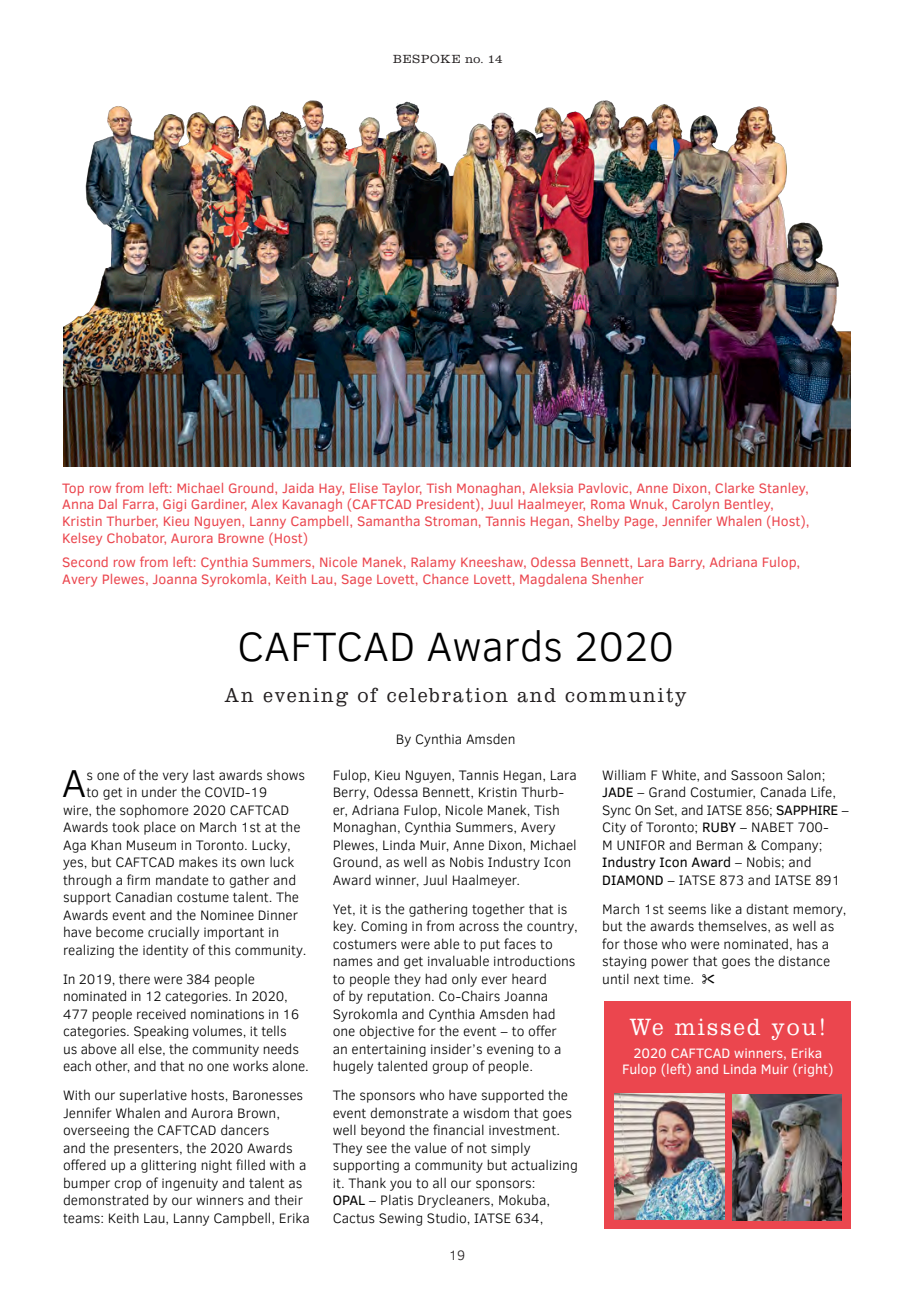
<style>
.page{position:relative;width:914px;height:1292px;background:#fff}
.page>*{position:absolute;margin:0;border:0;box-sizing:border-box;transform-origin:0 0}
.Headline{font:300 42px "Clear Sans";color:#000}
.Body_A{font:300 39.9px "Clear Sans";color:#000}
.Title_subhead{font:300 24.5px "Clarendon";letter-spacing:.1em;color:#fff;scale:.9 1}
.Title_subhead-2{font:300 21px "Clarendon";letter-spacing:.1em;color:#231f20;scale:.9 1}
.Body_A-2{font:300 14px/17.5px "Clear Sans";color:#000}
.Photo_caption{font:14px/16.6px "Clear Sans";color:#eb464e}
.Title_subhead-3{font:14px/16.6px "Clear Sans";color:#fff;text-align:center}
.t1{font:300 14px "Clear Sans";color:#231f20}
.t2{font:300 12.25px "Clarendon";letter-spacing:.075em;color:#231f20}
.s1{font-weight:400}
</style>
<div class="page">
<img style="left:63px;top:100px;width:787px;height:367px">
<div style="left:604px;top:1001px;width:246px;height:227px;background:#eb464e"></div>
<img style="left:614px;top:1093px;width:110px;height:126px">
<img style="left:732px;top:1094px;width:109px;height:126px">
<p class="t2" style="left:393px;top:52px;width:111px">BESPOKE no. 14</p>
<p class="Photo_caption" style="left:62px;top:479px;width:749px">Top row from left: Michael Ground, Jaida Hay, Elise Taylor, Tish Monaghan, Aleksia Pavlovic, Anne Dixon, Clarke Stanley, Anna Dal Farra, Gigi Gardiner, Alex Kavanagh (CAFTCAD President), Juul Haalmeyer, Roma Wnuk, Carolyn Bentley, Kristin Thurber, Kieu Nguyen, Lanny Campbell, Samantha Stroman, Tannis Hegan, Shelby Page, Jennifer Whalen (Host), Kelsey Chobator, Aurora Browne (Host)</p>
<p class="Photo_caption" style="left:62px;top:554px;width:739px">Second row from left: Cynthia Summers, Nicole Manek, Ralamy Kneeshaw, Odessa Bennett, Lara Barry, Adriana Fulop,<br>Avery Plewes, Joanna Syrokomla, Keith Lau, Sage Lovett, Chance Lovett, Magdalena Shenher</p>
<p class="Headline" style="left:237px;top:619px;width:438px">CAFTCAD Awards 2020</p>
<p class="Title_subhead-2" style="left:225px;top:683px;width:515px">An evening of celebration and community</p>
<p class="Body_A-2" style="left:396px;top:730px;width:121px">By Cynthia Amsden</p>
<p class="Body_A" style="left:62px;top:757px;width:26px">A</p>
<p class="Body_A-2" style="left:86px;top:766px;width:220px">s one of the very last awards shows</p>
<p class="Body_A-2" style="left:86px;top:783px;width:182px">to get in under the COVID-19</p>
<p class="Body_A-2" style="left:63px;top:801px;width:228px">wire, the sophomore 2020 CAFTCAD</p>
<p class="Body_A-2" style="left:63px;top:818px;width:239px">Awards took place on March 1st at the</p>
<p class="Body_A-2" style="left:63px;top:836px;width:229px">Aga Khan Museum in Toronto. Lucky,</p>
<p class="Body_A-2" style="left:63px;top:853px;width:233px">yes, but CAFTCAD makes its own luck</p>
<p class="Body_A-2" style="left:63px;top:871px;width:235px">through a firm mandate to gather and</p>
<p class="Body_A-2" style="left:63px;top:888px;width:238px">support Canadian costume talent. The</p>
<p class="Body_A-2" style="left:63px;top:906px;width:237px">Awards event and the Nominee Dinner</p>
<p class="Body_A-2" style="left:63px;top:923px;width:218px">have become crucially important in</p>
<p class="Body_A-2" style="left:63px;top:941px;width:245px">realizing the identity of this community.</p>
<p class="Body_A-2" style="left:63px;top:970px;width:247px">In 2019, there were 384 people nominated in 12 categories. In 2020, 477 people received nominations in 16 categories. Speaking volumes, it tells<br>us above all else, the community needs each other, and that no one works alone.</p>
<p class="Body_A-2" style="left:63px;top:1086px;width:248px">With our superlative hosts, Baronesses Jennifer Whalen and Aurora Brown, overseeing the CAFTCAD dancers<br>and the presenters, the 2020 Awards offered up a glittering night filled with a bumper crop of ingenuity and talent as demonstrated by our winners and their teams: Keith Lau, Lanny Campbell, Erika</p>
<p class="Body_A-2" style="left:333px;top:766px;width:246px">Fulop, Kieu Nguyen, Tannis Hegan, Lara Berry, Odessa Bennett, Kristin Thurb&shy;er, Adriana Fulop, Nicole Manek, Tish Monaghan, Cynthia Summers, Avery Plewes, Linda Muir, Anne Dixon, Michael Ground, as well as Nobis Industry Icon Award winner, Juul Haalmeyer.</p>
<p class="Body_A-2" style="left:333px;top:900px;width:246px">Yet, it is the gathering together that is key. Coming in from across the country, costumers were able to put faces to names and get invaluable introductions to people they had only ever heard<br>of by reputation. Co-Chairs Joanna Syrokomla and Cynthia Amsden had one objective for the event – to offer<br>an entertaining insider’s evening to a hugely talented group of people.</p>
<p class="Body_A-2" style="left:333px;top:1086px;width:247px">The sponsors who have supported the event demonstrate a wisdom that goes well beyond the financial investment.<br>They see the value of not simply supporting a community but actualizing it. Thank you to all our sponsors:<br><span class="s1">OPAL</span> – Platis Drycleaners, Mokuba, Cactus Sewing Studio, IATSE 634,</p>
<p class="t1" style="left:448px;top:1245px;width:18px">19</p>
<p class="Body_A-2" style="left:602px;top:766px;width:248px">William F White, and Sassoon Salon; <span class="s1">JADE</span> – Grand Costumier, Canada Life, Sync On Set, and IATSE 856; <span class="s1">SAPPHIRE</span> – City of Toronto; <span class="s1">RUBY</span> – NABET 700-<br>M UNIFOR and Berman &amp; Company; <span class="s1">Industry Icon Award</span> – Nobis; and <span class="s1">DIAMOND</span> – IATSE 873 and IATSE 891</p>
<p class="Body_A-2" style="left:602px;top:900px;width:246px">March 1st seems like a distant memory, but the awards themselves, as well as for those who were nominated, has a staying power that goes the distance until next time.</p>
<p class="Title_subhead" style="left:629px;top:1012px;width:220px">We missed you!</p>
<p class="Title_subhead-3" style="left:622px;top:1044px;width:213px">2020 CAFTCAD winners, Erika<br>Fulop (left) and Linda Muir (right)</p>
</div>
